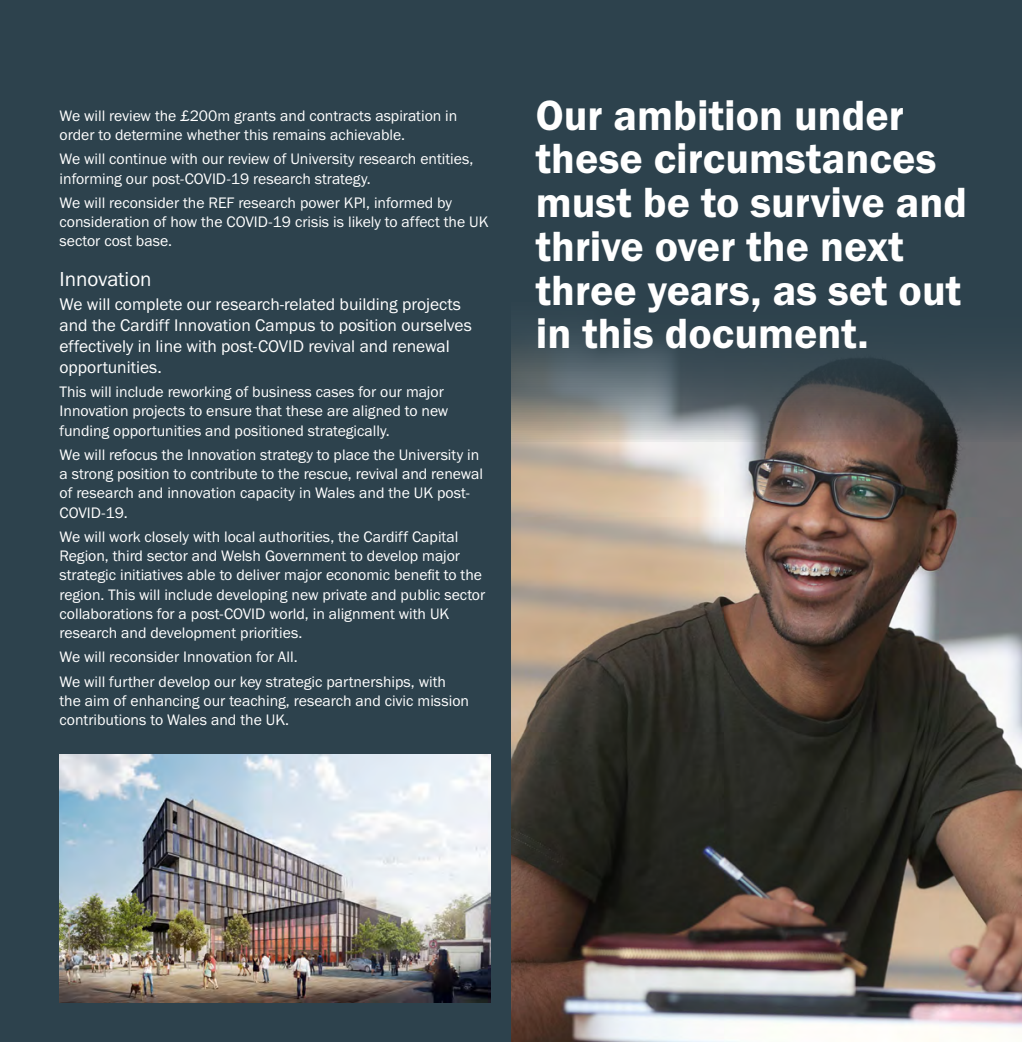
<style>
.page{position:relative;width:1022px;height:1042px;background:#2d424d}
.page>*{position:absolute;margin:0;border:0;box-sizing:border-box;transform-origin:0 0}
.t1{font:43.75px/43.8px "Franklin Gothic URW Dem";color:#fff}
.t2{font:21px "Franklin Gothic URW Boo";color:#fff}
.t3{font:17.5px/21px "Franklin Gothic URW Boo";color:#fff}
.t4{font:15.75px/19.2px "Franklin Gothic URW Boo";color:#fff}
</style>
<div class="page">
<img style="left:511px;top:441px;width:511px;height:601px">
<img style="left:60px;top:754px;width:430px;height:248px">
<svg style="left:511px;top:329px;width:511px;height:112px"></svg>
<p class="t4" style="left:60px;top:106px;width:399px">We will review the £200m grants and contracts aspiration in order to determine whether this remains achievable.</p>
<p class="t4" style="left:60px;top:149px;width:415px">We will continue with our review of University research entities, informing our post-COVID-19 research strategy.</p>
<p class="t4" style="left:60px;top:193px;width:431px">We will reconsider the REF research power KPI, informed by consideration of how the COVID-19 crisis is likely to affect the UK sector cost base.</p>
<p class="t2" style="left:60px;top:266px;width:94px">Innovation</p>
<p class="t3" style="left:60px;top:293px;width:414px">We will complete our research-related building projects and the Cardiff Innovation Campus to position ourselves effectively in line with post-COVID revival and renewal opportunities.</p>
<p class="t4" style="left:60px;top:382px;width:390px">This will include reworking of business cases for our major<br>Innovation projects to ensure that these are aligned to new funding opportunities and positioned strategically.</p>
<p class="t4" style="left:60px;top:445px;width:425px">We will refocus the Innovation strategy to place the University in a strong position to contribute to the rescue, revival and renewal of research and innovation capacity in Wales and the UK post-COVID-19.</p>
<p class="t4" style="left:60px;top:527px;width:427px">We will work closely with local authorities, the Cardiff Capital Region, third sector and Welsh Government to develop major strategic initiatives able to deliver major economic benefit to the region. This will include developing new private and public sector collaborations for a post-COVID world, in alignment with UK research and development priorities.</p>
<p class="t4" style="left:60px;top:647px;width:240px">We will reconsider Innovation for All.</p>
<p class="t4" style="left:60px;top:671px;width:411px">We will further develop our key strategic partnerships, with the aim of enhancing our teaching, research and civic mission contributions to Wales and the UK.</p>
<p class="t1" style="left:536px;top:92px;width:433px">Our ambition under these circumstances must be to survive and thrive over the next three years, as set out in this document.</p>
</div>
